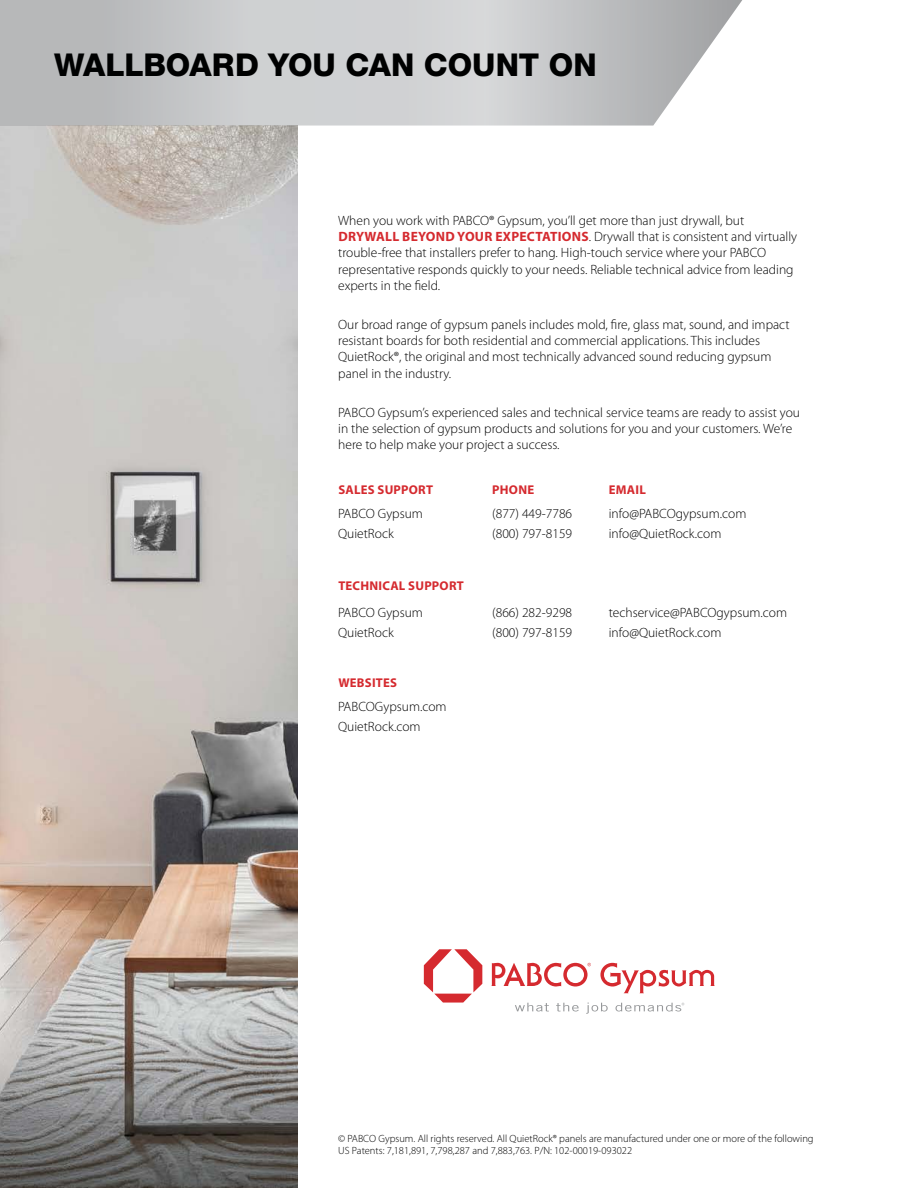
<style>
.page{position:relative;width:918px;height:1188px;background:#fff}
.page>*{position:absolute;margin:0;border:0;box-sizing:border-box;transform-origin:0 0}
.Chapter_Title{font:800 31.5px "Helvetica Neue LT Pro";letter-spacing:-.005em;color:#000101}
.Body_Two_Col_B___8_9{font:300 13.5px/16.2px "Myriad Pro";color:#000}
.Main_Body{font:300 13.5px "Myriad Pro";color:#000}
.Body_Two_Col_A{font:300 13.5px/16.2px "Myriad Pro";color:#000}
.Body_Two_Col_B___8_9-2{font:700 12.75px "Myriad Pro";letter-spacing:.02em;color:#d52a2f}
.Body_Two_Col_A-2{font:300 10.5px/12.6px "Myriad Pro";color:#000}
.s1{font-weight:700;color:#d52a2f}
</style>
<div class="page">
<img style="left:0;top:126px;width:298px;height:1062px">
<svg style="left:424px;top:949px;width:58px;height:54px"></svg>
<svg style="left:600px;top:963px;width:115px;height:30px"></svg>
<svg style="left:491px;top:963px;width:100px;height:24px"></svg>
<svg style="left:515px;top:1003px;width:34px;height:8px"></svg>
<svg style="left:556px;top:1003px;width:23px;height:8px"></svg>
<svg style="left:586px;top:1003px;width:22px;height:11px"></svg>
<svg style="left:616px;top:1003px;width:68px;height:8px"></svg>
<svg style="left:0;top:0;width:742px;height:126px;background:#c8c9ca"></svg>
<p class="Chapter_Title" style="left:54px;top:46px;width:544px">WALLBOARD YOU CAN COUNT ON</p>
<p class="Body_Two_Col_B___8_9" style="left:338px;top:212px;width:460px">When you work with PABCO® Gypsum, you’ll get more than just drywall, but <span class="s1">DRYWALL BEYOND YOUR EXPECTATIONS</span>. Drywall that is consistent and virtually trouble-free that installers prefer to hang. High-touch service where your PABCO representative responds quickly to your needs. Reliable technical advice from leading experts in the field.</p>
<p class="Body_Two_Col_B___8_9" style="left:338px;top:316px;width:453px">Our broad range of gypsum panels includes mold, fire, glass mat, sound, and impact resistant boards for both residential and commercial applications. This includes QuietRock®, the original and most technically advanced sound reducing gypsum panel in the industry.</p>
<p class="Body_Two_Col_A" style="left:338px;top:404px;width:463px">PABCO Gypsum’s experienced sales and technical service teams are ready to assist you in the selection of gypsum products and solutions for you and your customers. We’re here to help make your project a success.</p>
<p class="Body_Two_Col_B___8_9-2" style="left:338px;top:481px;width:96px">SALES SUPPORT</p>
<p class="Body_Two_Col_B___8_9-2" style="left:492px;top:481px;width:43px">PHONE</p>
<p class="Body_Two_Col_B___8_9-2" style="left:609px;top:481px;width:39px">EMAIL</p>
<p class="Main_Body" style="left:338px;top:505px;width:86px">PABCO Gypsum</p>
<p class="Main_Body" style="left:492px;top:505px;width:82px">(877) 449-7786</p>
<p class="Main_Body" style="left:609px;top:505px;width:139px">info@PABCOgypsum.com</p>
<p class="Main_Body" style="left:338px;top:525px;width:57px">QuietRock</p>
<p class="Main_Body" style="left:492px;top:525px;width:82px">(800) 797-8159</p>
<p class="Main_Body" style="left:609px;top:525px;width:114px">info@QuietRock.com</p>
<p class="Body_Two_Col_B___8_9-2" style="left:338px;top:577px;width:127px">TECHNICAL SUPPORT</p>
<p class="Main_Body" style="left:338px;top:605px;width:86px">PABCO Gypsum</p>
<p class="Main_Body" style="left:492px;top:605px;width:82px">(866) 282-9298</p>
<p class="Main_Body" style="left:609px;top:605px;width:180px">techservice@PABCOgypsum.com</p>
<p class="Main_Body" style="left:338px;top:625px;width:57px">QuietRock</p>
<p class="Main_Body" style="left:492px;top:625px;width:82px">(800) 797-8159</p>
<p class="Main_Body" style="left:609px;top:625px;width:114px">info@QuietRock.com</p>
<p class="Body_Two_Col_B___8_9-2" style="left:338px;top:674px;width:60px">WEBSITES</p>
<p class="Main_Body" style="left:338px;top:698px;width:110px">PABCOGypsum.com</p>
<p class="Main_Body" style="left:338px;top:719px;width:84px">QuietRock.com</p>
<p class="Body_Two_Col_A-2" style="left:338px;top:1132px;width:477px">© PABCO Gypsum. All rights reserved. All QuietRock® panels are manufactured under one or more of the following<br>US Patents: 7,181,891, 7,798,287 and 7,883,763. P/N: 102-00019-093022</p>
</div>
